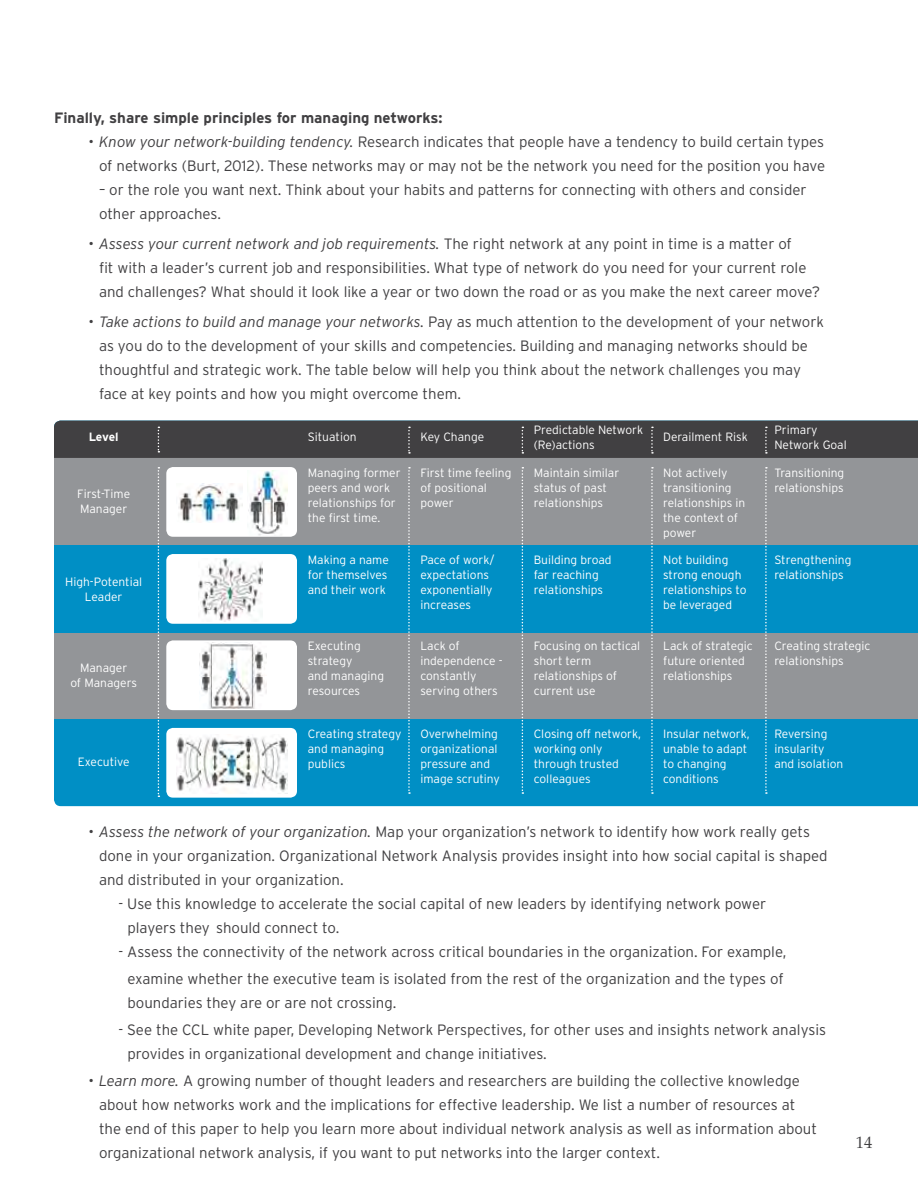
<style>
.page{position:relative;width:918px;height:1188px;background:#fff}
.page>*{position:absolute;margin:0;border:0;box-sizing:border-box;transform-origin:0 0}
.t1{font:16.5px "Palatino LT Std";color:#414042}
.t2{font:300 15px/24px "Interstate";color:#414042}
.t3{font:700 15px "Interstate";color:#414042}
.t4{font:300 12px/15px "Interstate";color:#fff}
.t5{font:700 12px "Interstate";letter-spacing:-.015em;color:#fff}
.s1{font-style:italic}
</style>
<div class="page">
<div style="left:54px;top:545px;width:864px;height:261px;background:#008fc5"></div>
<div style="left:54px;top:457px;width:864px;height:88px;background:#939598"></div>
<div style="left:54px;top:633px;width:864px;height:86px;background:#939598"></div>
<svg style="left:158px;top:467px;width:1px;height:330px"></svg>
<svg style="left:408px;top:467px;width:2px;height:327px"></svg>
<svg style="left:522px;top:467px;width:1px;height:327px"></svg>
<svg style="left:651px;top:467px;width:2px;height:327px"></svg>
<svg style="left:765px;top:467px;width:2px;height:327px"></svg>
<div style="left:166px;top:467px;width:131px;height:70px;background:#fff;border-radius:7px"></div>
<div style="left:166px;top:554px;width:131px;height:70px;background:#fff;border-radius:7px"></div>
<div style="left:166px;top:640px;width:131px;height:70px;background:#fff;border-radius:7px"></div>
<div style="left:166px;top:728px;width:131px;height:70px;background:#fff;border-radius:7px"></div>
<img style="left:178px;top:483px;width:64px;height:40px">
<img style="left:199px;top:558px;width:63px;height:64px">
<img style="left:199px;top:643px;width:68px;height:66px">
<img style="left:177px;top:736px;width:111px;height:56px">
<img style="left:248px;top:471px;width:40px;height:65px">
<div style="left:54px;top:421px;width:864px;height:37px;background:#414042"></div>
<p class="t3" style="left:54px;top:110px;width:390px">Finally, share simple principles for managing networks:</p>
<p class="t2" style="left:88px;top:130px;width:738px;text-align:right">• <span class="s1">Know your network-building tendency.</span> Research indicates that people have a tendency to build certain types of networks (Burt, 2012). These networks may or may not be the network you need for the position you have</p>
<p class="t2" style="left:99px;top:178px;width:709px">– or the role you want next. Think about your habits and patterns for connecting with others and consider other approaches.</p>
<p class="t2" style="left:99px;top:232px;width:723px;text-indent:-10px">• <span class="s1">Assess your current network and job requirements.</span> The right network at any point in time is a matter of<br>fit with a leader’s current job and responsibilities. What type of network do you need for your current role and challenges? What should it look like a year or two down the road or as you make the next career move?</p>
<p class="t2" style="left:99px;top:310px;width:727px;text-indent:-10px">• <span class="s1">Take actions to build and manage your networks.</span> Pay as much attention to the development of your network as you do to the development of your skills and competencies. Building and managing networks should be thoughtful and strategic work. The table below will help you think about the network challenges you may face at key points and how you might overcome them.</p>
<p class="t5" style="left:89px;top:430px;width:31px">Level</p>
<p class="t4" style="left:308px;top:429px;width:50px">Situation</p>
<p class="t4" style="left:420px;top:429px;width:65px">Key Change</p>
<p class="t4" style="left:534px;top:422px;width:111px">Predictable Network (Re)actions</p>
<p class="t4" style="left:663px;top:429px;width:86px">Derailment Risk</p>
<p class="t4" style="left:774px;top:422px;width:74px">Primary<br>Network Goal</p>
<p class="t4" style="left:77px;top:487px;width:55px">First-Time<br>Manager</p>
<p class="t4" style="left:420px;top:465px;width:93px">First time feeling of positional power</p>
<p class="t4" style="left:534px;top:465px;width:87px">Maintain similar status of past relationships</p>
<p class="t4" style="left:663px;top:465px;width:84px">Not actively transitioning relationships in the context of power</p>
<p class="t4" style="left:774px;top:465px;width:71px">Transitioning relationships</p>
<p class="t4" style="left:663px;top:552px;width:85px">Not building strong enough relationships to be leveraged</p>
<p class="t4" style="left:774px;top:552px;width:79px">Strengthening relationships</p>
<p class="t4" style="left:663px;top:638px;width:91px">Lack of strategic future oriented relationships</p>
<p class="t4" style="left:774px;top:638px;width:98px">Creating strategic relationships</p>
<p class="t4" style="left:308px;top:465px;width:94px">Managing former peers and work relationships for the first time.</p>
<p class="t4" style="left:308px;top:552px;width:83px;text-align:justify">Making a name for themselves and their work</p>
<p class="t4" style="left:420px;top:552px;width:76px">Pace of work/ expectations exponentially increases</p>
<p class="t4" style="left:420px;top:638px;width:84px">Lack of independence - constantly serving others</p>
<p class="t4" style="left:420px;top:726px;width:81px">Overwhelming organizational pressure and image scrutiny</p>
<p class="t4" style="left:534px;top:552px;width:79px">Building broad far reaching relationships</p>
<p class="t4" style="left:65px;top:574px;width:78px;text-align:center">High-Potential<br>Leader</p>
<p class="t4" style="left:308px;top:638px;width:78px">Executing strategy<br>and managing resources</p>
<p class="t4" style="left:308px;top:726px;width:95px">Creating strategy and managing publics</p>
<p class="t4" style="left:534px;top:638px;width:108px">Focusing on tactical short term relationships of current use</p>
<p class="t4" style="left:534px;top:726px;width:109px">Closing off network, working only through trusted colleagues</p>
<p class="t4" style="left:70px;top:660px;width:68px;text-align:center">Manager<br>of Managers</p>
<p class="t4" style="left:663px;top:726px;width:88px">Insular network, unable to adapt to changing conditions</p>
<p class="t4" style="left:774px;top:726px;width:70px">Reversing insularity and isolation</p>
<p class="t4" style="left:78px;top:754px;width:54px">Executive</p>
<p class="t2" style="left:99px;top:820px;width:730px;text-indent:-10px">• <span class="s1">Assess the network of your organization.</span> Map your organization’s network to identify how work really gets done in your organization. Organizational Network Analysis provides insight into how social capital is shaped and distributed in your organization.</p>
<p class="t2" style="left:128px;top:892px;width:640px;text-indent:-9px">- Use this knowledge to accelerate the social capital of new leaders by identifying network power players they should connect to.</p>
<p class="t2" style="left:118px;top:938px;width:669px;line-height:27px;text-align:center">- Assess the connectivity of the network across critical boundaries in the organization. For example, examine whether the executive team is isolated from the rest of the organization and the types of</p>
<p class="t2" style="left:128px;top:991px;width:270px">boundaries they are or are not crossing.</p>
<p class="t2" style="left:128px;top:1018px;width:700px;text-indent:-9px">- See the CCL white paper, Developing Network Perspectives, for other uses and insights network analysis provides in organizational development and change initiatives.</p>
<p class="t2" style="left:99px;top:1069px;width:720px;text-indent:-10px">• <span class="s1">Learn more.</span> A growing number of thought leaders and researchers are building the collective knowledge about how networks work and the implications for effective leadership. We list a number of resources at the end of this paper to help you learn more about individual network analysis as well as information about organizational network analysis, if you want to put networks into the larger context.</p>
<p class="t1" style="left:856px;top:1133px;width:18px">14</p>
</div>
